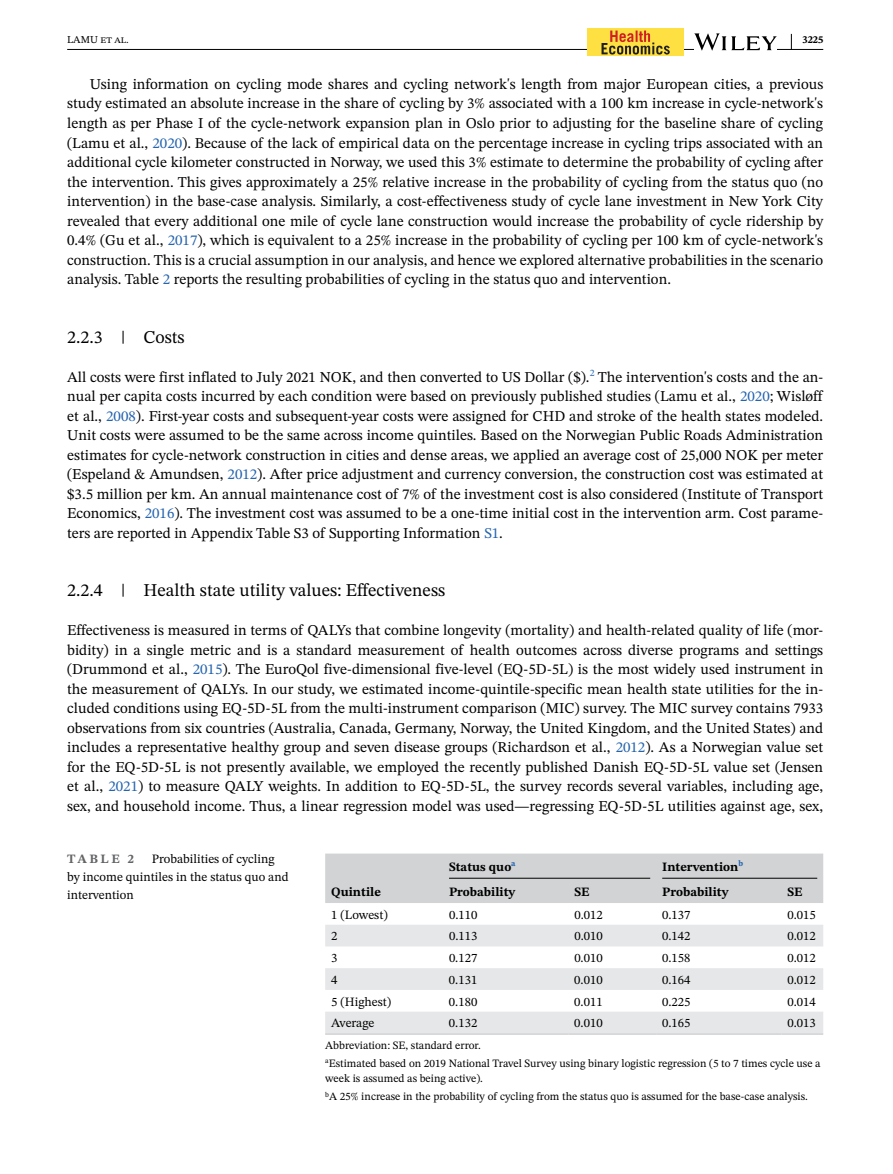
<style>
.page{position:relative;width:893px;height:1174px;background:#fff}
.page>*{position:absolute;margin:0;border:0;box-sizing:border-box;transform-origin:0 0}
.t1{font:18px "STIX Two Text";color:#000}
.t2{font:15px/19.5px "STIX Two Text";color:#000;text-align:justify}
.t3{font:12.75px/18px "STIX Two Text";color:#000}
.t4{font:700 12.75px "STIX Two Text";color:#000}
.t5{font:700 12.75px "STIX Two Text";letter-spacing:.2em;color:#636466}
.t6{font:11.25px/18px "STIX Two Text";color:#000}
.t7{font:10.5px "STIX Two Text";color:#000}
.t8{font:700 10.5px "STIX Two Text";color:#000}
.s1{color:#2564af}
</style>
<div class="page">
<hr style="left:67px;top:49px;width:756px;height:1px;background:#000">
<svg style="left:694px;top:33px;width:83px;height:18px"></svg>
<div style="left:587px;top:28px;width:97px;height:27px;background:#fee042"></div>
<svg style="left:601px;top:31px;width:69px;height:24px"></svg>
<svg style="left:791px;top:34px;width:1px;height:15px"></svg>
<div style="left:325px;top:853px;width:498px;height:50px;background:#d1d3d4"></div>
<svg style="left:325px;top:925px;width:498px;height:108px;fill:#e6e7e8"></svg>
<hr style="left:325px;top:1033px;width:118px;height:1px;background:#d1d3d4">
<hr style="left:443px;top:1033px;width:125px;height:1px;background:#d1d3d4">
<hr style="left:568px;top:1033px;width:88px;height:1px;background:#d1d3d4">
<hr style="left:656px;top:1033px;width:125px;height:1px;background:#d1d3d4">
<hr style="left:781px;top:1033px;width:42px;height:1px;background:#d1d3d4">
<hr style="left:449px;top:878px;width:201px;height:1px;background:#000">
<hr style="left:662px;top:878px;width:155px;height:1px;background:#000">
<p class="t7" style="left:67px;top:32px;width:63px">LAMU et al.</p>
<p class="t8" style="left:802px;top:32px;width:22px">3225</p>
<p class="t2" style="left:67px;top:74px;width:758px;text-indent:22px">Using information on cycling mode shares and cycling network's length from major European cities, a previous study estimated an absolute increase in the share of cycling by 3% associated with a 100 km increase in cycle-network's length as per Phase I of the cycle-network expansion plan in Oslo prior to adjusting for the baseline share of cycling (Lamu et al., <span class="s1">2020</span>). Because of the lack of empirical data on the percentage increase in cycling trips associated with an additional cycle kilometer constructed in Norway, we used this 3% estimate to determine the probability of cycling after the intervention. This gives approximately a 25% relative increase in the probability of cycling from the status quo (no intervention) in the base-case analysis. Similarly, a cost-effectiveness study of cycle lane investment in New York City revealed that every additional one mile of cycle lane construction would increase the probability of cycle ridership by 0.4% (Gu et al., <span class="s1">2017</span>), which is equivalent to a 25% increase in the probability of cycling per 100 km of cycle-network's construction. This is a crucial assumption in our analysis, and hence we explored alternative probabilities in the scenario analysis. Table <span class="s1">2</span> reports the resulting probabilities of cycling in the status quo and intervention.</p>
<p class="t1" style="left:67px;top:324px;width:119px">2.2.3 | Costs</p>
<p class="t2" style="left:67px;top:367px;width:758px">All costs were first inflated to July 2021 NOK, and then converted to US Dollar ($).<sup>2</sup> The intervention's costs and the an&shy;nual per capita costs incurred by each condition were based on previously published studies (Lamu et al., <span class="s1">2020</span>; Wisløff et al., <span class="s1">2008</span>). First-year costs and subsequent-year costs were assigned for CHD and stroke of the health states modeled.<br>Unit costs were assumed to be the same across income quintiles. Based on the Norwegian Public Roads Administration estimates for cycle-network construction in cities and dense areas, we applied an average cost of 25,000 NOK per meter (Espeland &amp; Amundsen, <span class="s1">2012</span>). After price adjustment and currency conversion, the construction cost was estimated at $3.5 million per km. An annual maintenance cost of 7% of the investment cost is also considered (Institute of Transport Economics, <span class="s1">2016</span>). The investment cost was assumed to be a one-time initial cost in the intervention arm. Cost parame&shy;ters are reported in Appendix Table S3 of Supporting Information <span class="s1">S1</span>.</p>
<p class="t1" style="left:67px;top:577px;width:380px">2.2.4 | Health state utility values: Effectiveness</p>
<p class="t2" style="left:67px;top:620px;width:758px">Effectiveness is measured in terms of QALYs that combine longevity (mortality) and health-related quality of life (mor&shy;bidity) in a single metric and is a standard measurement of health outcomes across diverse programs and settings (Drummond et al., <span class="s1">2015</span>). The EuroQol five-dimensional five-level (EQ-5D-5L) is the most widely used instrument in the measurement of QALYs. In our study, we estimated income-quintile-specific mean health state utilities for the in&shy;cluded conditions using EQ-5D-5L from the multi-instrument comparison (MIC) survey. The MIC survey contains 7933 observations from six countries (Australia, Canada, Germany, Norway, the United Kingdom, and the United States) and includes a representative healthy group and seven disease groups (Richardson et al., <span class="s1">2012</span>). As a Norwegian value set for the EQ-5D-5L is not presently available, we employed the recently published Danish EQ-5D-5L value set (Jensen et al., <span class="s1">2021</span>) to measure QALY weights. In addition to EQ-5D-5L, the survey records several variables, including age, sex, and household income. Thus, a linear regression model was used—regressing EQ-5D-5L utilities against age, sex,</p>
<p class="t3" style="left:67px;top:850px;width:223px;text-indent:85px">Probabilities of cycling by income quintiles in the status quo and intervention</p>
<p class="t5" style="left:67px;top:850px;width:68px">TABLE 2</p>
<p class="t4" style="left:331px;top:882px;width:51px">Quintile</p>
<p class="t4" style="left:449px;top:857px;width:68px">Status quo<sup>a</sup></p>
<p class="t4" style="left:662px;top:857px;width:83px">Intervention<sup>b</sup></p>
<p class="t4" style="left:449px;top:882px;width:68px">Probability</p>
<p class="t4" style="left:574px;top:882px;width:17px">SE</p>
<p class="t4" style="left:662px;top:882px;width:68px">Probability</p>
<p class="t4" style="left:787px;top:882px;width:17px">SE</p>
<p class="t3" style="left:331px;top:905px;width:58px">1 (Lowest)</p>
<p class="t3" style="left:449px;top:905px;width:30px">0.110</p>
<p class="t3" style="left:574px;top:905px;width:30px">0.012</p>
<p class="t3" style="left:662px;top:905px;width:30px">0.137</p>
<p class="t3" style="left:787px;top:905px;width:30px">0.015</p>
<p class="t3" style="left:331px;top:927px;width:8px">2</p>
<p class="t3" style="left:449px;top:927px;width:30px">0.113</p>
<p class="t3" style="left:574px;top:927px;width:30px">0.010</p>
<p class="t3" style="left:662px;top:927px;width:30px">0.142</p>
<p class="t3" style="left:787px;top:927px;width:30px">0.012</p>
<p class="t3" style="left:331px;top:949px;width:8px">3</p>
<p class="t3" style="left:449px;top:949px;width:30px">0.127</p>
<p class="t3" style="left:574px;top:949px;width:30px">0.010</p>
<p class="t3" style="left:662px;top:949px;width:30px">0.158</p>
<p class="t3" style="left:787px;top:949px;width:30px">0.012</p>
<p class="t3" style="left:331px;top:970px;width:8px">4</p>
<p class="t3" style="left:449px;top:970px;width:30px">0.131</p>
<p class="t3" style="left:574px;top:970px;width:30px">0.010</p>
<p class="t3" style="left:662px;top:970px;width:30px">0.164</p>
<p class="t3" style="left:787px;top:970px;width:30px">0.012</p>
<p class="t3" style="left:331px;top:992px;width:62px">5 (Highest)</p>
<p class="t3" style="left:449px;top:992px;width:30px">0.180</p>
<p class="t3" style="left:574px;top:992px;width:30px">0.011</p>
<p class="t3" style="left:662px;top:992px;width:30px">0.225</p>
<p class="t3" style="left:787px;top:992px;width:30px">0.014</p>
<p class="t3" style="left:331px;top:1014px;width:45px">Average</p>
<p class="t3" style="left:449px;top:1014px;width:30px">0.132</p>
<p class="t3" style="left:574px;top:1014px;width:30px">0.010</p>
<p class="t3" style="left:662px;top:1014px;width:30px">0.165</p>
<p class="t3" style="left:787px;top:1014px;width:30px">0.013</p>
<p class="t6" style="left:325px;top:1035px;width:497px">Abbreviation: SE, standard error.<br><sup>a</sup>Estimated based on 2019 National Travel Survey using binary logistic regression (5 to 7 times cycle use a</p>
<p class="t6" style="left:325px;top:1069px;width:484px">week is assumed as being active).<br><sup>b</sup>A 25% increase in the probability of cycling from the status quo is assumed for the base-case analysis.</p>
</div>
